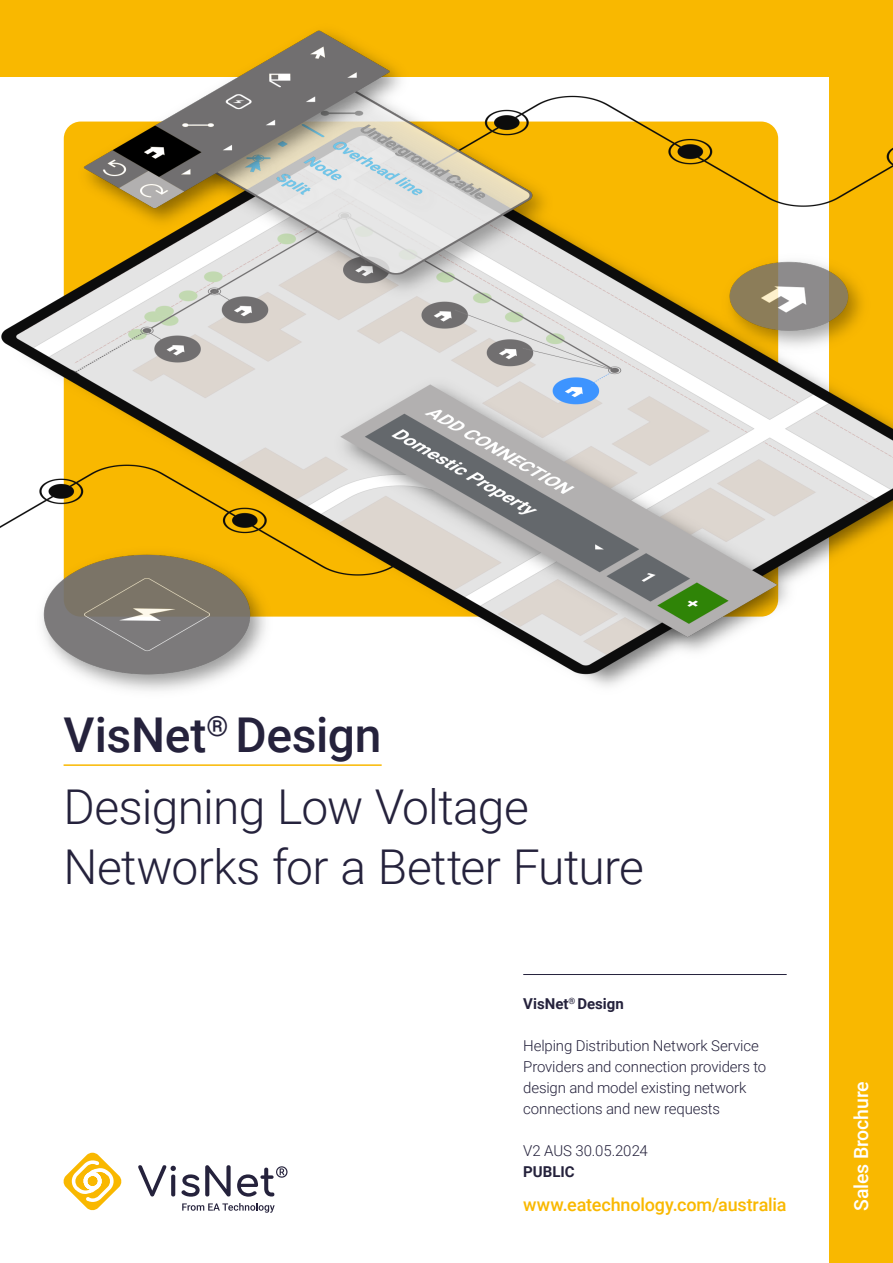
<style>
.page{position:relative;width:893px;height:1263px;background:#fff}
.page>*{position:absolute;margin:0;border:0;box-sizing:border-box;transform-origin:0 0}
.t1{font:300 48px/72px "Roboto";letter-spacing:-.015em;color:#25223c}
.t2{font:500 19.5px "Roboto";letter-spacing:-.01em;color:#fff}
.t3{font:500 18px "Roboto";letter-spacing:-.01em;color:#f9b800}
.t4{font:300 15px/21px "Roboto";letter-spacing:-.01em;color:#25223c}
.t5{font:700 15px "Roboto";color:#25223c}
.s1{font-weight:500}
</style>
<div class="page">
<div style="left:829px;top:0;width:64px;height:1263px;background:#f9b800"></div>
<svg style="left:63px;top:1152px;width:59px;height:59px"></svg>
<svg style="left:138px;top:1165px;width:93px;height:32px"></svg>
<svg style="left:237px;top:1166px;width:50px;height:31px"></svg>
<svg style="left:182px;top:1203px;width:93px;height:10px"></svg>
<hr style="left:523px;top:974px;width:264px;height:1px;background:#25223c">
<img style="left:0;top:0;width:893px;height:766px">
<h1 class="t1" style="left:64px;top:697px;width:467px"><span class="s1">VisNet</span><sup>®</sup> <span class="s1">Design<br></span>Designing Low Voltage</h1>
<h1 class="t1" style="left:64px;top:829px;width:582px">Networks for a Better Future</h1>
<p class="t5" style="left:523px;top:993px;width:102px">VisNet<sup>®</sup> Design</p>
<p class="t4" style="left:523px;top:1034px;width:244px">Helping Distribution Network Service Providers and connection providers to design and model existing network connections and new requests</p>
<p class="t4" style="left:523px;top:1139px;width:126px">V2 AUS 30.05.2024</p>
<p class="t5" style="left:523px;top:1161px;width:53px">PUBLIC</p>
<p class="t3" style="left:523px;top:1192px;width:265px">www.eatechnology.com/australia</p>
<h2 class="t2" style="left:848px;top:1210px;width:131px;rotate:-90deg">Sales Brochure</h2>
</div>
